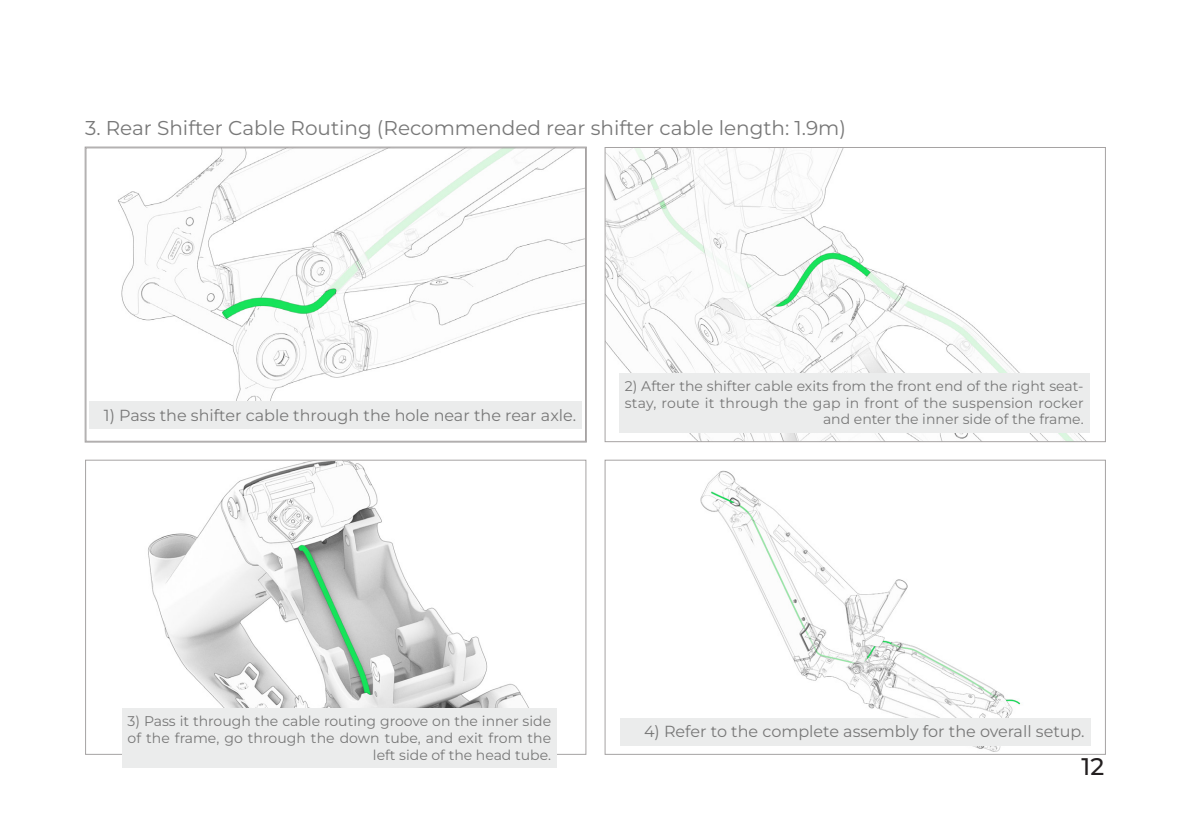
<style>
.page{position:relative;width:1191px;height:840px;background:#fff}
.page>*{position:absolute;margin:0;border:0;box-sizing:border-box;transform-origin:0 0}
.t1{font:500 24px "Montserrat";color:#231f20}
.페이지별_작은숫자_제목{font:20px "Montserrat";color:#787878}
.이미지_음영_설명글{font:16px "Montserrat";color:#787878}
.이미지_음영_설명글-2{font:14px/16.8px "Montserrat";color:#787878;text-align:right}
</style>
<div class="page">
<svg style="left:85px;top:147px;width:501px;height:295px"></svg>
<div style="left:86px;top:148px;width:499px;height:293px;border:1px solid #a6a3a3"></div>
<div style="left:90px;top:401px;width:492px;height:28px;background:#ebecec"></div>
<img style="left:606px;top:149px;width:484px;height:291px">
<div style="left:604px;top:147px;width:502px;height:295px;border:1px solid #a6a3a3"></div>
<div style="left:619px;top:373px;width:470px;height:59px;background:#ebecec"></div>
<img style="left:148px;top:461px;width:381px;height:247px">
<div style="left:122px;top:708px;width:435px;height:58px;background:#ebecec"></div>
<img style="left:620px;top:470px;width:471px;height:282px">
<div style="left:604px;top:459px;width:502px;height:295px;border:1px solid #a6a3a3"></div>
<div style="left:620px;top:717px;width:470px;height:28px;background:#ebecec"></div>
<p class="페이지별_작은숫자_제목" style="left:85px;top:115px;width:762px">3. Rear Shifter Cable Routing (Recommended rear shifter cable length: 1.9m)</p>
<p class="이미지_음영_설명글" style="left:104px;top:404px;width:474px">1) Pass the shifter cable through the hole near the rear axle.</p>
<p class="이미지_음영_설명글-2" style="left:625px;top:377px;width:460px">2) After the shifter cable exits from the front end of the right seat&shy;stay, route it through the gap in front of the suspension rocker and enter the inner side of the frame.</p>
<p class="이미지_음영_설명글-2" style="left:128px;top:711px;width:425px">3) Pass it through the cable routing groove on the inner side of the frame, go through the down tube, and exit from the left side of the head tube.</p>
<p class="이미지_음영_설명글" style="left:644px;top:720px;width:442px">4) Refer to the complete assembly for the overall setup.</p>
<h1 class="t1" style="left:1081px;top:750px;width:24px">12</h1>
</div>
